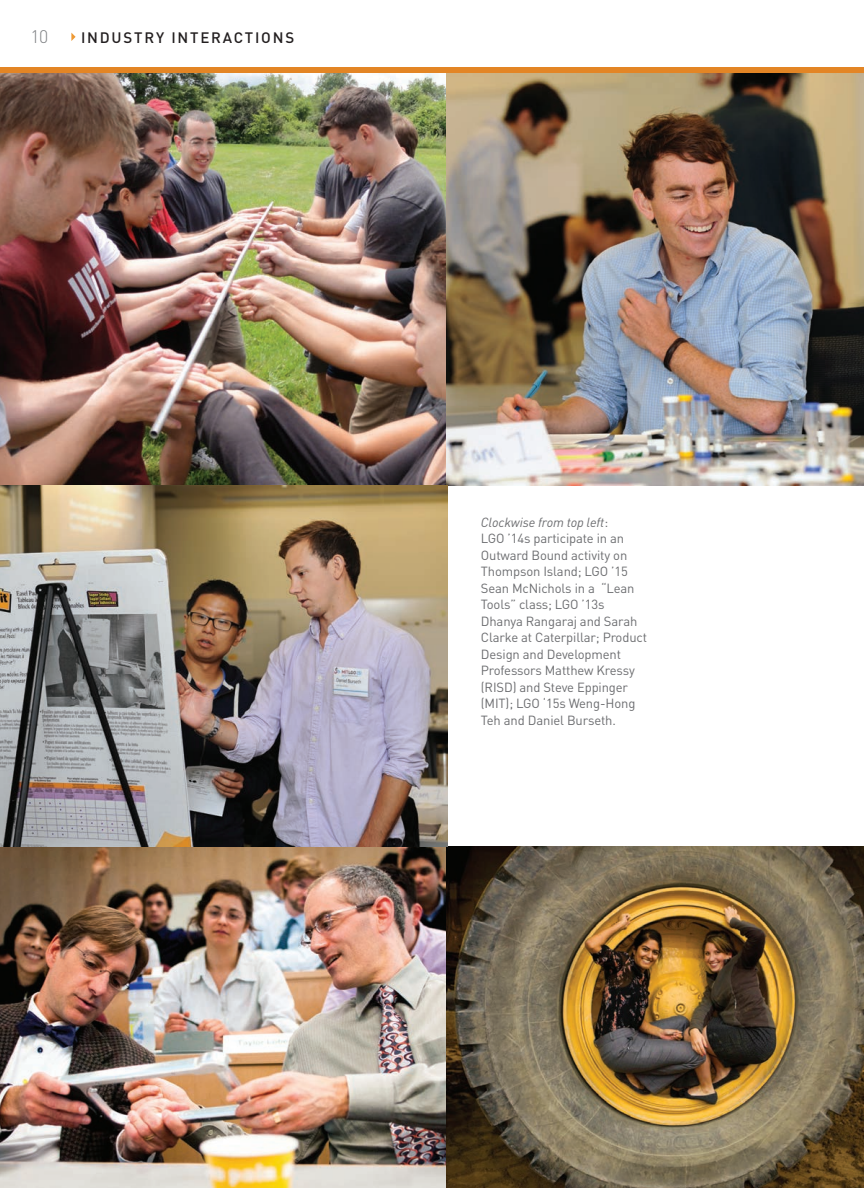
<style>
.page{position:relative;width:864px;height:1188px;background:#fff}
.page>*{position:absolute;margin:0;border:0;box-sizing:border-box;transform-origin:0 0}
.t1{font:300 18px "DIN";color:#808285}
.t2{font:500 15px "DIN";letter-spacing:.12em;color:#231f20}
.t3{font:13.2px/16.5px "DIN";letter-spacing:-.01em;color:#6c6d70}
.s1{font-style:italic}
</style>
<div class="page">
<img style="left:0;top:73px;width:864px;height:413px">
<img style="left:0;top:847px;width:864px;height:341px">
<div style="left:0;top:68px;width:864px;height:5px;background:#e38525"></div>
<img style="left:0;top:485px;width:447px;height:362px">
<svg style="left:71px;top:33px;width:5px;height:8px"></svg>
<h1 class="t1" style="left:30px;top:25px;width:20px">10</h1>
<p class="t2" style="left:81px;top:28px;width:215px">INDUSTRY INTERACTIONS</p>
<p class="t3" style="left:481px;top:513px;width:168px"><span class="s1">Clockwise from top left</span>:<br>LGO ’14s participate in an<br>Outward Bound activity on<br>Thompson Island; LGO ’15<br>Sean McNichols in a “Lean<br>Tools” class; LGO ’13s<br>Dhanya Rangaraj and Sarah<br>Clarke at Caterpillar; Product<br>Design and Development<br>Professors Matthew Kressy (RISD) and Steve Eppinger (MIT); LGO ‘15s Weng-Hong<br>Teh and Daniel Burseth.</p>
</div>
